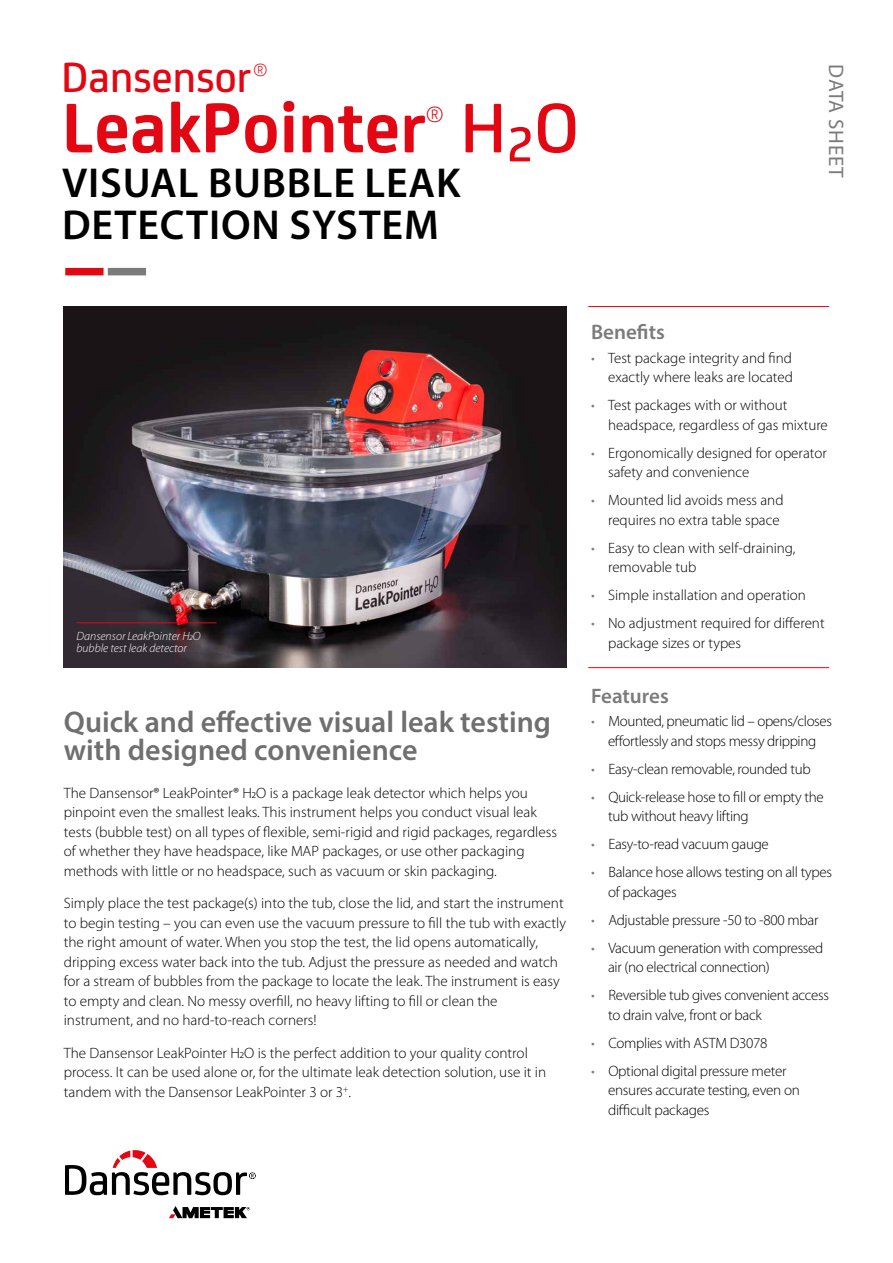
<style>
.page{position:relative;width:893px;height:1263px;background:#fff}
.page>*{position:absolute;margin:0;border:0;box-sizing:border-box;transform-origin:0 0}
.t1{font:700 75px "FS Joey";color:#e30613}
.t2{font:500 75px "FS Joey";color:#e30613}
.t3{font:500 45px "FS Joey";color:#e30613}
.t4{font:600 42px/42px "Myriad Pro";letter-spacing:.02em;color:#000}
.t5{font:600 30px/28.5px "Myriad Pro";color:#706f6f}
.t6{font:300 21.9px "FS Joey";color:#e30613}
.t7{font:600 21px "Myriad Pro";color:#7c7b7b}
.t8{font:21px "Myriad Pro";letter-spacing:.04em;color:#7c7b7b}
.t9{font:300 17.55px "FS Joey";color:#e30613}
.t10{font:300 15px/19.5px "Myriad Pro";color:#000}
.t11{font:300 15px/19.5px "Myriad Pro";letter-spacing:-.02em;color:#000}
.t12{font:300 15px/19.5px "Myriad Pro";letter-spacing:-.025em;color:#000;text-align:center}
.t13{font:italic 300 12px/12px "Myriad Pro";color:#fff}
.s1{color:#7c7b7b}
</style>
<div class="page">
<hr style="left:588px;top:306px;width:241px;height:1px;background:#e30613">
<hr style="left:588px;top:667px;width:241px;height:1px;background:#e30613">
<img style="left:64px;top:306px;width:503px;height:362px">
<hr style="left:77px;top:622px;width:140px;height:1px;background:#e30613">
<div style="left:65px;top:268px;width:39px;height:7px;background:#e30613"></div>
<div style="left:108px;top:268px;width:38px;height:7px;background:#7c7b7b"></div>
<svg style="left:65px;top:1150px;width:190px;height:45px"></svg>
<svg style="left:169px;top:1206px;width:81px;height:12px"></svg>
<h2 class="t3" style="left:62px;top:45px;width:191px">Dansensor</h2>
<p class="t9" style="left:254px;top:58px;width:15px">®</p>
<h1 class="t1" style="left:62px;top:71px;width:366px">LeakPointer</h1>
<h3 class="t6" style="left:426px;top:99px;width:19px">®</h3>
<h1 class="t2" style="left:460px;top:73px;width:120px">H<sub>2</sub>O</h1>
<h3 class="t4" style="left:62px;top:161px;width:400px">VISUAL BUBBLE LEAK<br>DETECTION SYSTEM</h3>
<h3 class="t8" style="left:849px;top:64px;width:115px;rotate:90deg">DATA SHEET</h3>
<p class="t13" style="left:77px;top:630px;width:126px">Dansensor LeakPointer H2O bubble test leak detector</p>
<h3 class="t5" style="left:64px;top:707px;width:489px">Quick and effective visual leak testing with designed convenience</h3>
<p class="t10" style="left:64px;top:783px;width:495px">The Dansensor® LeakPointer® H2O is a package leak detector which helps you pinpoint even the smallest leaks. This instrument helps you conduct visual leak tests (bubble test) on all types of flexible, semi-rigid and rigid packages, regardless of whether they have headspace, like MAP packages, or use other packaging methods with little or no headspace, such as vacuum or skin packaging.</p>
<p class="t10" style="left:64px;top:893px;width:504px">Simply place the test package(s) into the tub, close the lid, and start the instrument to begin testing – you can even use the vacuum pressure to fill the tub with exactly the right amount of water. When you stop the test, the lid opens automatically, dripping excess water back into the tub. Adjust the pressure as needed and watch for a stream of bubbles from the package to locate the leak. The instrument is easy to empty and clean. No messy overfill, no heavy lifting to fill or clean the instrument, and no hard-to-reach corners!</p>
<p class="t10" style="left:64px;top:1042px;width:484px">The Dansensor LeakPointer H2O is the perfect addition to your quality control process. It can be used alone or, for the ultimate leak detection solution, use it in tandem with the Dansensor LeakPointer 3 or 3<sup>+</sup>.</p>
<h3 class="t7" style="left:591px;top:318px;width:75px">Benefits</h3>
<p class="t10" style="left:591px;top:348px;width:203px;text-align:right"><span class="s1">•</span> Test package integrity and find exactly where leaks are located</p>
<p class="t10" style="left:608px;top:395px;width:221px;text-indent:-17px"><span class="s1">•</span> Test packages with or without headspace, regardless of gas mixture</p>
<p class="t10" style="left:608px;top:443px;width:220px;text-indent:-17px"><span class="s1">•</span> Ergonomically designed for operator safety and convenience</p>
<p class="t10" style="left:591px;top:490px;width:194px;text-align:right"><span class="s1">•</span> Mounted lid avoids mess and requires no extra table space</p>
<p class="t10" style="left:608px;top:538px;width:189px;text-indent:-17px"><span class="s1">•</span> Easy to clean with self-draining, removable tub</p>
<p class="t10" style="left:591px;top:585px;width:216px"><span class="s1">•</span> Simple installation and operation</p>
<p class="t10" style="left:608px;top:613px;width:218px;text-indent:-17px"><span class="s1">•</span> No adjustment required for different package sizes or types</p>
<h3 class="t7" style="left:591px;top:682px;width:79px">Features</h3>
<p class="t12" style="left:591px;top:711px;width:242px"><span class="s1">•</span> Mounted, pneumatic lid – opens/closes effortlessly and stops messy dripping</p>
<p class="t11" style="left:591px;top:759px;width:221px"><span class="s1">•</span> Easy-clean removable, rounded tub</p>
<p class="t11" style="left:608px;top:787px;width:217px;text-indent:-17px"><span class="s1">•</span> Quick-release hose to fill or empty the tub without heavy lifting</p>
<p class="t11" style="left:591px;top:834px;width:179px"><span class="s1">•</span> Easy-to-read vacuum gauge</p>
<p class="t11" style="left:608px;top:862px;width:225px;text-indent:-17px"><span class="s1">•</span> Balance hose allows testing on all types of packages</p>
<p class="t11" style="left:591px;top:910px;width:229px"><span class="s1">•</span> Adjustable pressure -50 to -800 mbar</p>
<p class="t11" style="left:608px;top:938px;width:217px;text-indent:-17px"><span class="s1">•</span> Vacuum generation with compressed air (no electrical connection)</p>
<p class="t11" style="left:608px;top:985px;width:223px;text-indent:-17px"><span class="s1">•</span> Reversible tub gives convenient access to drain valve, front or back</p>
<p class="t11" style="left:591px;top:1033px;width:178px"><span class="s1">•</span> Complies with ASTM D3078</p>
<p class="t11" style="left:608px;top:1061px;width:193px;text-indent:-17px"><span class="s1">•</span> Optional digital pressure meter ensures accurate testing, even on difficult packages</p>
</div>
